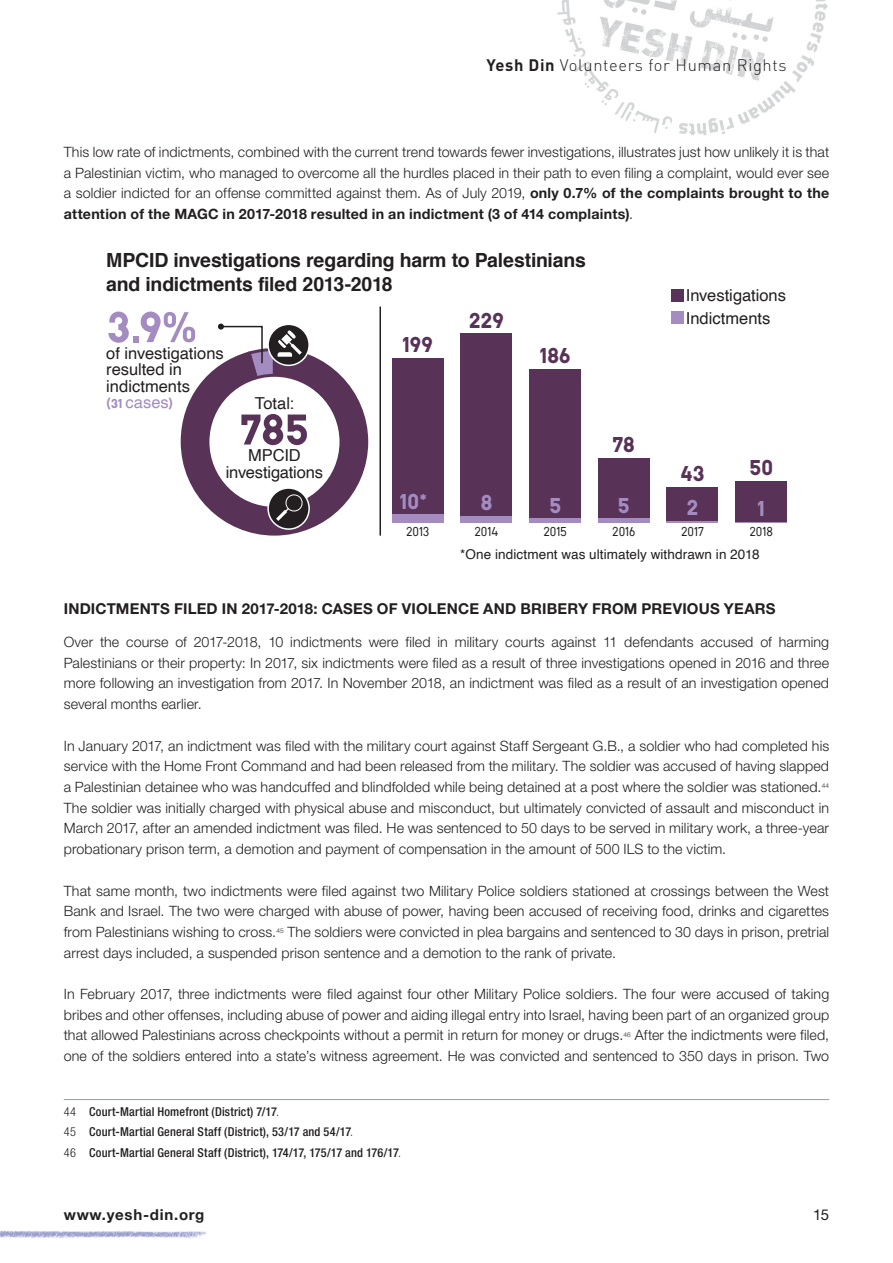
<style>
.page{position:relative;width:893px;height:1263px;background:#fff}
.page>*{position:absolute;margin:0;border:0;box-sizing:border-box;transform-origin:0 0}
.t1{font:60px "Next Exit FOT";color:#a48cc1}
.t2{font:60px "Next Exit FOT";color:#583357}
.t3{font:30px "Next Exit FOT";letter-spacing:-.01em;color:#583357}
.t4{font:30px "Next Exit FOT";color:#a48cc1}
.t5{font:700 19.5px/23.4px "Helvetica";letter-spacing:-.01em;color:#231f20}
.t6{font:300 18px "Next Exit FOT";color:#231f20}
.t7{font:16.5px/16.5px "Helvetica";color:#231f20}
.t8{font:300 16.5px "DIN";letter-spacing:.04em;color:#231f20}
.t9{font:700 15px "Helvetica Neue LT Std";letter-spacing:.01em;color:#231f20}
.t10{font:700 15px "Helvetica Neue";letter-spacing:.05em;color:#231f20}
.t11{font:15px "Helvetica Neue LT Std";color:#231f20}
.t12{font:300 14.25px/20.7px "Helvetica Neue LT Std";letter-spacing:.01em;color:#231f20;text-align:justify}
.t13{font:13.5px "Helvetica";letter-spacing:.005em;color:#231f20}
.t14{font:500 condensed 12.3px/20.4px "Helvetica Neue LT Std";letter-spacing:.015em;color:#231f20}
.s1{font-weight:700}
.s2{font-family:"Next Exit FOT";font-size:18px;color:#a48cc1}
.s3{color:#a48cc1}
.s4{font-weight:300}
</style>
<div class="page">
<img style="left:0;top:1230px;width:206px;height:8px">
<img style="left:557px;top:0;width:271px;height:135px">
<hr style="left:64px;top:1099px;width:765px;height:1px;background:#9398cb">
<div style="left:671px;top:289px;width:13px;height:13px;background:#583357"></div>
<div style="left:671px;top:311px;width:13px;height:13px;background:#a48cc1"></div>
<div style="left:392px;top:359px;width:51px;height:164px;background:#583357"></div>
<div style="left:392px;top:515px;width:51px;height:8px;background:#a48cc1"></div>
<div style="left:461px;top:334px;width:51px;height:189px;background:#583357"></div>
<div style="left:461px;top:516px;width:51px;height:7px;background:#a48cc1"></div>
<div style="left:530px;top:369px;width:51px;height:154px;background:#583357"></div>
<hr style="left:530px;top:519px;width:51px;height:4px;background:#a48cc1">
<div style="left:598px;top:459px;width:51px;height:64px;background:#583357"></div>
<hr style="left:598px;top:519px;width:51px;height:4px;background:#a48cc1">
<div style="left:667px;top:487px;width:51px;height:36px;background:#583357"></div>
<hr style="left:667px;top:521px;width:51px;height:2px;background:#a48cc1">
<div style="left:736px;top:482px;width:51px;height:41px;background:#583357"></div>
<hr style="left:736px;top:522px;width:51px;height:1px;background:#a48cc1">
<hr style="left:379px;top:307px;width:2px;height:229px;background:#231f20">
<svg style="left:180px;top:324px;width:189px;height:212px"></svg>
<p class="t8" style="left:487px;top:55px;width:302px"><span class="s1">Yesh Din</span> Volunteers for Human Rights</p>
<p class="t12" style="left:64px;top:141px;width:767px">This low rate of indictments, combined with the current trend towards fewer investigations, illustrates just how unlikely it is that a Palestinian victim, who managed to overcome all the hurdles placed in their path to even filing a complaint, would ever see a soldier indicted for an offense committed against them. As of July 2019, <span class="s1">only 0.7% of the complaints brought to the attention of the MAGC in 2017-2018 resulted in an indictment (3 of 414 complaints)</span>.</p>
<h3 class="t5" style="left:106px;top:249px;width:481px">MPCID investigations regarding harm to Palestinians and indictments filed 2013-2018</h3>
<p class="t7" style="left:686px;top:285px;width:102px;line-height:22.4px">Investigations<br>Indictments</p>
<h1 class="t1" style="left:106px;top:300px;width:92px">3.9%</h1>
<p class="t7" style="left:106px;top:345px;width:119px">of investigations resulted in indictments<br><span class="s2">(31</span> <span class="s3">cases</span><span class="s2">)</span></p>
<h2 class="t3" style="left:469px;top:307px;width:37px">229</h2>
<h2 class="t3" style="left:402px;top:331px;width:32px">199</h2>
<h2 class="t3" style="left:539px;top:342px;width:33px">186</h2>
<p class="t7" style="left:255px;top:395px;width:41px">Total:</p>
<h1 class="t2" style="left:240px;top:402px;width:71px">785</h1>
<p class="t7" style="left:226px;top:447px;width:99px;text-align:center">MPCID investigations</p>
<h2 class="t3" style="left:612px;top:431px;width:24px">78</h2>
<h2 class="t3" style="left:749px;top:454px;width:26px">50</h2>
<h2 class="t4" style="left:757px;top:495px;width:9px">1</h2>
<p class="t13" style="left:460px;top:543px;width:301px">*One indictment was ultimately withdrawn in 2018</p>
<h2 class="t3" style="left:680px;top:460px;width:26px">43</h2>
<h2 class="t4" style="left:686px;top:494px;width:13px">2</h2>
<h2 class="t4" style="left:399px;top:487px;width:30px">10*</h2>
<h2 class="t4" style="left:480px;top:489px;width:14px">8</h2>
<h2 class="t4" style="left:549px;top:491px;width:14px">5</h2>
<h2 class="t4" style="left:618px;top:491px;width:14px">5</h2>
<p class="t6" style="left:406px;top:523px;width:25px">2013</p>
<p class="t6" style="left:749px;top:523px;width:25px">2018</p>
<p class="t6" style="left:475px;top:523px;width:25px">2014</p>
<p class="t6" style="left:543px;top:523px;width:25px">2015</p>
<p class="t6" style="left:612px;top:523px;width:25px">2016</p>
<p class="t6" style="left:681px;top:523px;width:24px">2017</p>
<p class="t9" style="left:64px;top:599px;width:713px">INDICTMENTS FILED IN 2017-2018: CASES OF VIOLENCE AND BRIBERY FROM PREVIOUS YEARS</p>
<p class="t12" style="left:64px;top:631px;width:767px">Over the course of 2017-2018, 10 indictments were filed in military courts against 11 defendants accused of harming Palestinians or their property: In 2017, six indictments were filed as a result of three investigations opened in 2016 and three more following an investigation from 2017. In November 2018, an indictment was filed as a result of an investigation opened several months earlier.</p>
<p class="t12" style="left:64px;top:735px;width:767px">In January 2017, an indictment was filed with the military court against Staff Sergeant G.B., a soldier who had completed his service with the Home Front Command and had been released from the military. The soldier was accused of having slapped a Palestinian detainee who was handcuffed and blindfolded while being detained at a post where the soldier was stationed.<sup>44<br></sup>The soldier was initially charged with physical abuse and misconduct, but ultimately convicted of assault and misconduct in March 2017, after an amended indictment was filed. He was sentenced to 50 days to be served in military work, a three-year probationary prison term, a demotion and payment of compensation in the amount of 500 ILS to the victim.</p>
<p class="t12" style="left:64px;top:880px;width:767px">That same month, two indictments were filed against two Military Police soldiers stationed at crossings between the West Bank and Israel. The two were charged with abuse of power, having been accused of receiving food, drinks and cigarettes from Palestinians wishing to cross.<sup>45</sup> The soldiers were convicted in plea bargains and sentenced to 30 days in prison, pretrial arrest days included, a suspended prison sentence and a demotion to the rank of private.</p>
<p class="t12" style="left:64px;top:983px;width:767px">In February 2017, three indictments were filed against four other Military Police soldiers. The four were accused of taking bribes and other offenses, including abuse of power and aiding illegal entry into Israel, having been part of an organized group that allowed Palestinians across checkpoints without a permit in return for money or drugs.<sup>46</sup> After the indictments were filed, one of the soldiers entered into a state’s witness agreement. He was convicted and sentenced to 350 days in prison. Two</p>
<p class="t14" style="left:64px;top:1101px;width:339px"><span class="s4">44</span> Court-Martial Homefront (District) 7/17<span class="s4">.<br>45</span> Court-Martial General Staff (District), 53/17 and 54/17<span class="s4">.<br>46</span> Court-Martial General Staff (District), 174/17, 175/17 and 176/17<span class="s4">.</span></p>
<p class="t10" style="left:64px;top:1203px;width:142px">www.yesh-din.org</p>
<p class="t11" style="left:813px;top:1206px;width:17px">15</p>
</div>
